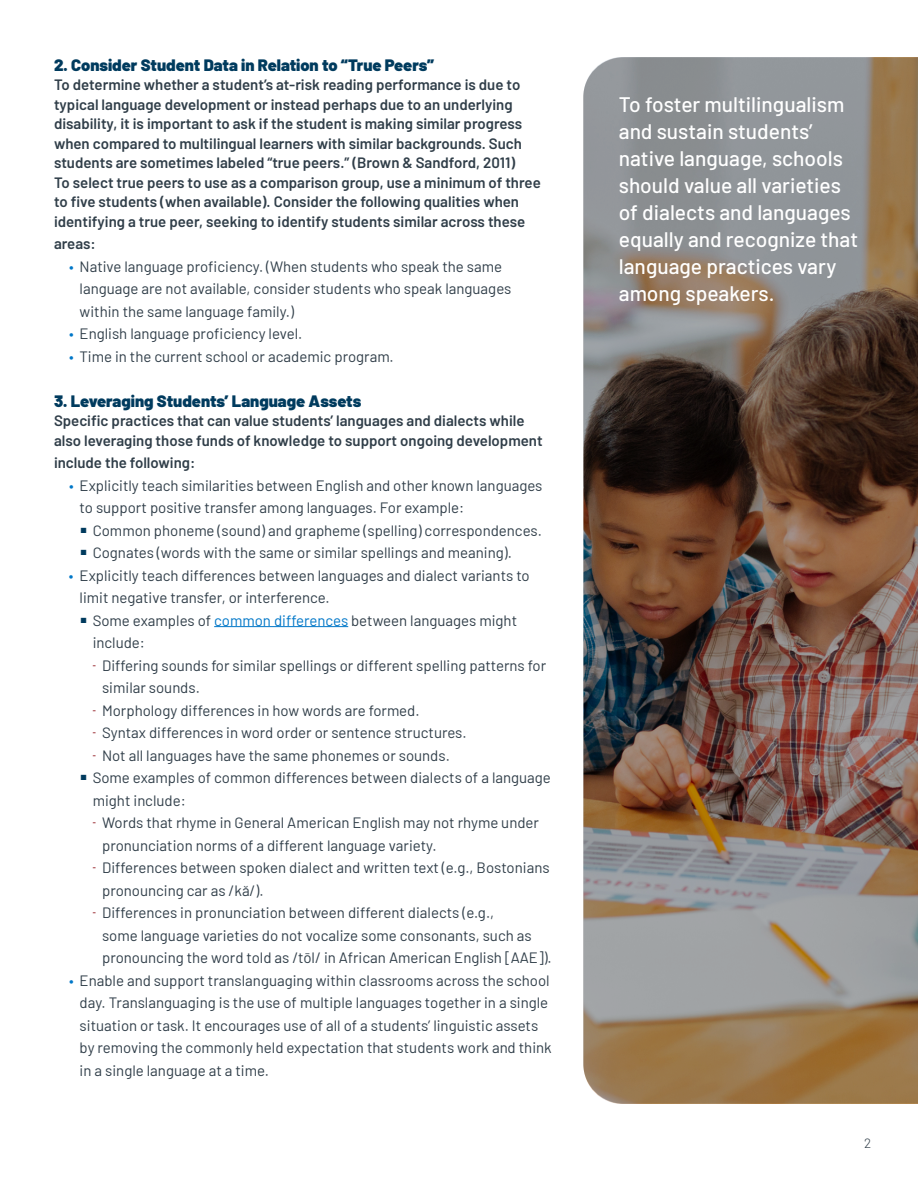
<style>
.page{position:relative;width:918px;height:1188px;background:#fff}
.page>*{position:absolute;margin:0;border:0;box-sizing:border-box;transform-origin:0 0}
.t1{font:500 21px/27px "Barlow";color:#fff}
.t2{font:900 16.5px "Barlow";color:#003b5e}
.t3{font:15px/22.5px "Barlow";color:#303e49}
.t4{font:600 15px/19.5px "Barlow";color:#303e49}
.t5{font:300 13.5px "Barlow";color:#303e49}
.s1{color:#0077c8}
</style>
<div class="page">
<hr style="left:214px;top:626px;width:134px;height:1px;background:#0077c8">
<img style="left:583px;top:57px;width:335px;height:1047px">
<p class="t2" style="left:54px;top:52px;width:382px">2. Consider Student Data in Relation to “True Peers”</p>
<p class="t4" style="left:54px;top:74px;width:488px">To determine whether a student’s at-risk reading performance is due to typical language development or instead perhaps due to an underlying disability, it is important to ask if the student is making similar progress when compared to multilingual learners with similar backgrounds. Such students are sometimes labeled “true peers.” (Brown &amp; Sandford, 2011)<br>To select true peers to use as a comparison group, use a minimum of three to five students (when available). Consider the following qualities when identifying a true peer, seeking to identify students similar across these</p>
<p class="t4" style="left:54px;top:233px;width:43px">areas:</p>
<p class="t3" style="left:80px;top:254px;width:433px;text-indent:-11px"><span class="s1">•</span> Native language proficiency. (When students who speak the same language are not available, consider students who speak languages within the same language family.)</p>
<p class="t3" style="left:69px;top:321px;width:235px"><span class="s1">•</span> English language proficiency level.</p>
<p class="t3" style="left:69px;top:344px;width:326px"><span class="s1">•</span> Time in the current school or academic program.</p>
<p class="t2" style="left:54px;top:388px;width:309px">3. Leveraging Students’ Language Assets</p>
<p class="t4" style="left:54px;top:410px;width:490px">Specific practices that can value students’ languages and dialects while also leveraging those funds of knowledge to support ongoing development</p>
<p class="t4" style="left:54px;top:452px;width:143px">include the following:</p>
<p class="t3" style="left:80px;top:473px;width:464px;text-indent:-11px"><span class="s1">•</span> Explicitly teach similarities between English and other known languages to support positive transfer among languages. For example:</p>
<p class="t3" style="left:81px;top:518px;width:462px"><sup>■</sup> Common phoneme (sound) and grapheme (spelling) correspondences.</p>
<p class="t3" style="left:81px;top:540px;width:432px"><sup>■</sup> Cognates (words with the same or similar spellings and meaning).</p>
<p class="t3" style="left:80px;top:563px;width:452px;text-indent:-11px"><span class="s1">•</span> Explicitly teach differences between languages and dialect variants to limit negative transfer, or interference.</p>
<p class="t3" style="left:93px;top:608px;width:426px;text-indent:-12px"><sup>■</sup> Some examples of <span class="s1">common differences</span> between languages might include:</p>
<p class="t3" style="left:102px;top:653px;width:446px;text-indent:-9px"><sup>-</sup> Differing sounds for similar spellings or different spelling patterns for similar sounds.</p>
<p class="t3" style="left:93px;top:698px;width:328px"><sup>-</sup> Morphology differences in how words are formed.</p>
<p class="t3" style="left:93px;top:720px;width:375px"><sup>-</sup> Syntax differences in word order or sentence structures.</p>
<p class="t3" style="left:93px;top:743px;width:358px"><sup>-</sup> Not all languages have the same phonemes or sounds.</p>
<p class="t3" style="left:93px;top:765px;width:460px;text-indent:-12px"><sup>■</sup> Some examples of common differences between dialects of a language might include:</p>
<p class="t3" style="left:102px;top:810px;width:438px;text-indent:-9px"><sup>-</sup> Words that rhyme in General American English may not rhyme under pronunciation norms of a different language variety.</p>
<p class="t3" style="left:102px;top:855px;width:449px;text-indent:-9px"><sup>-</sup> Differences between spoken dialect and written text (e.g., Bostonians pronouncing car as /kă/).</p>
<p class="t3" style="left:102px;top:900px;width:451px;text-indent:-9px"><sup>-</sup> Differences in pronunciation between different dialects (e.g.,<br>some language varieties do not vocalize some consonants, such as pronouncing the word told as /tōl/ in African American English [AAE]).</p>
<p class="t3" style="left:80px;top:968px;width:474px;text-indent:-11px"><span class="s1">•</span> Enable and support translanguaging within classrooms across the school day. Translanguaging is the use of multiple languages together in a single situation or task. It encourages use of all of a students’ linguistic assets by removing the commonly held expectation that students work and think in a single language at a time.</p>
<h1 class="t1" style="left:619px;top:89px;width:241px">To foster multilingualism and sustain students’ native language, schools should value all varieties of dialects and languages equally and recognize that language practices vary among speakers.</h1>
<p class="t5" style="left:864px;top:1133px;width:9px">2</p>
</div>
